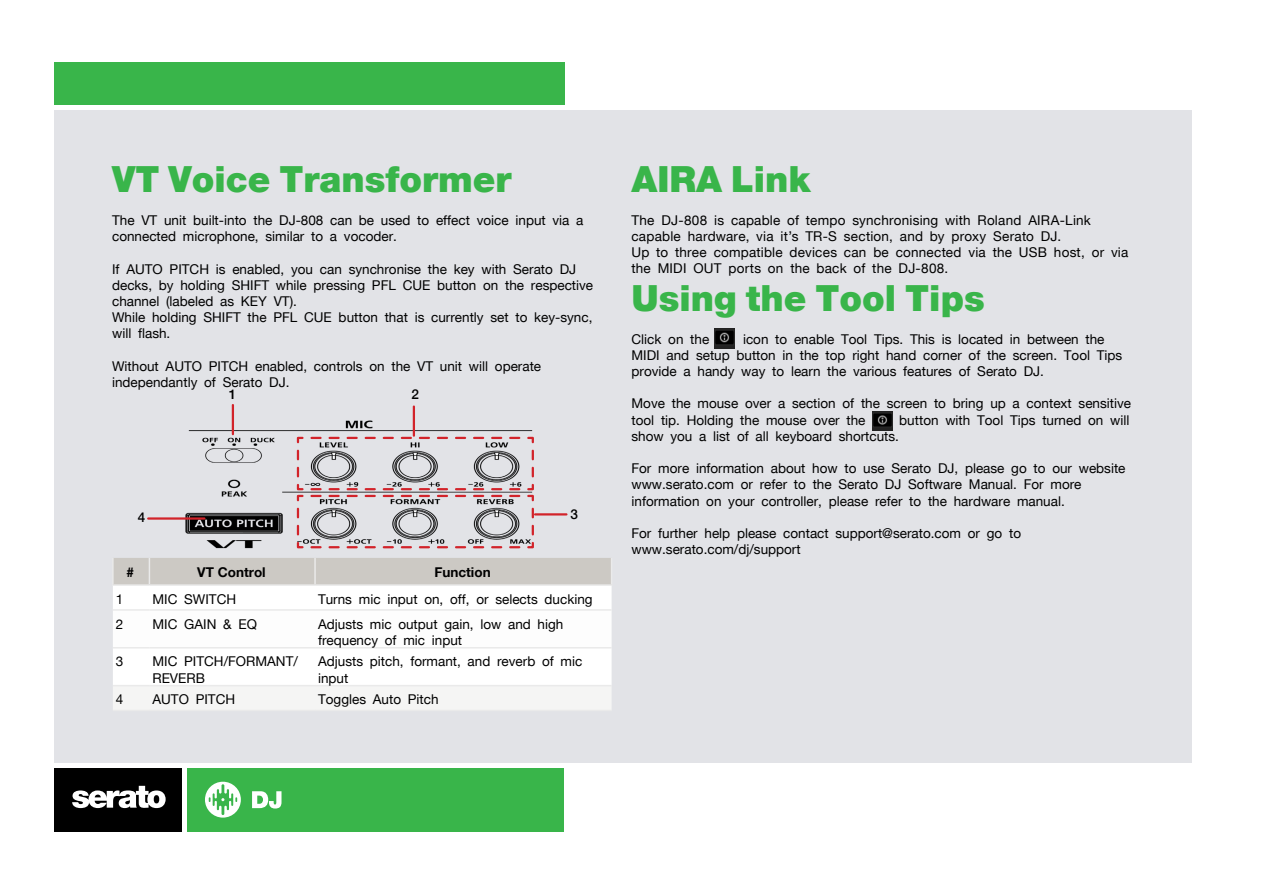
<style>
.page{position:relative;width:1263px;height:893px;background:#fff}
.page>*{position:absolute;margin:0;border:0;box-sizing:border-box;transform-origin:0 0}
.t1{font:900 36px "Serato";color:#39b54a}
.t2{font:13.5px/16.2px "Serato";color:#000}
.t3{font:700 13.5px "Serato";color:#000}
.t4{font:500 13.5px "Serato";color:#000}
</style>
<div class="page">
<div style="left:54px;top:110px;width:1137px;height:652px;background:#e2e3e7"></div>
<div style="left:54px;top:62px;width:510px;height:42px;background:#39b54a"></div>
<div style="left:187px;top:768px;width:377px;height:63px;background:#39b54a"></div>
<div style="left:54px;top:768px;width:128px;height:63px;background:#000"></div>
<svg style="left:72px;top:786px;width:94px;height:22px"></svg>
<svg style="left:252px;top:791px;width:29px;height:17px"></svg>
<svg style="left:205px;top:782px;width:36px;height:36px"></svg>
<img style="left:185px;top:414px;width:348px;height:135px">
<hr style="left:232px;top:405px;width:2px;height:29px;background:#d2232a">
<hr style="left:413px;top:407px;width:2px;height:29px;background:#d2232a">
<hr style="left:535px;top:513px;width:31px;height:2px;background:#d2232a">
<hr style="left:148px;top:517px;width:56px;height:3px;background:#d2232a">
<svg style="left:296px;top:436px;width:239px;height:113px"></svg>
<div style="left:113px;top:586px;width:499px;height:99px;background:#fff"></div>
<div style="left:113px;top:611px;width:499px;height:36px;background:#fdfdfd"></div>
<div style="left:113px;top:686px;width:499px;height:24px;background:#f5f5f4"></div>
<hr style="left:112px;top:558px;width:2px;height:26px;background:#eaeaea">
<div style="left:113px;top:558px;width:498px;height:26px;background:#ccc9c4"></div>
<hr style="left:112px;top:584px;width:37px;height:2px;background:#eaeaea">
<hr style="left:149px;top:584px;width:166px;height:2px;background:#eaeaea">
<hr style="left:315px;top:584px;width:297px;height:2px;background:#eaeaea">
<hr style="left:113px;top:609px;width:36px;height:2px;background:#eaeaea">
<hr style="left:149px;top:609px;width:166px;height:2px;background:#eaeaea">
<hr style="left:315px;top:609px;width:297px;height:2px;background:#eaeaea">
<hr style="left:113px;top:647px;width:36px;height:1px;background:#eaeaea">
<hr style="left:149px;top:647px;width:166px;height:1px;background:#eaeaea">
<hr style="left:315px;top:647px;width:297px;height:1px;background:#eaeaea">
<hr style="left:113px;top:685px;width:36px;height:1px;background:#eaeaea">
<hr style="left:149px;top:685px;width:166px;height:1px;background:#eaeaea">
<hr style="left:315px;top:685px;width:297px;height:1px;background:#eaeaea">
<hr style="left:113px;top:710px;width:36px;height:1px;background:#eaeaea">
<hr style="left:149px;top:710px;width:166px;height:1px;background:#eaeaea">
<hr style="left:315px;top:710px;width:297px;height:1px;background:#eaeaea">
<img style="left:873px;top:411px;width:20px;height:20px">
<img style="left:715px;top:329px;width:20px;height:19px">
<h1 class="t1" style="left:112px;top:158px;width:401px">VT Voice Transformer</h1>
<p class="t2" style="left:112px;top:212px;width:473px">The VT unit built-into the DJ-808 can be used to effect voice input via a connected microphone, similar to a vocoder.</p>
<p class="t2" style="left:112px;top:260px;width:483px">If AUTO PITCH is enabled, you can synchronise the key with Serato DJ decks, by holding SHIFT while pressing PFL CUE button on the respective channel (labeled as KEY VT).<br>While holding SHIFT the PFL CUE button that is currently set to key-sync, will flash.</p>
<p class="t2" style="left:112px;top:358px;width:431px">Without AUTO PITCH enabled, controls on the VT unit will operate independantly of Serato DJ.</p>
<p class="t4" style="left:229px;top:387px;width:9px">1</p>
<p class="t4" style="left:411px;top:387px;width:9px">2</p>
<p class="t4" style="left:138px;top:509px;width:9px">4</p>
<p class="t4" style="left:571px;top:506px;width:9px">3</p>
<p class="t3" style="left:127px;top:563px;width:9px">#</p>
<p class="t3" style="left:197px;top:563px;width:70px">VT Control</p>
<p class="t3" style="left:434px;top:563px;width:58px">Function</p>
<p class="t2" style="left:116px;top:591px;width:9px">1</p>
<p class="t2" style="left:152px;top:591px;width:85px">MIC SWITCH</p>
<p class="t2" style="left:318px;top:591px;width:276px">Turns mic input on, off, or selects ducking</p>
<p class="t2" style="left:116px;top:615px;width:9px">2</p>
<p class="t2" style="left:152px;top:615px;width:106px">MIC GAIN &amp; EQ</p>
<p class="t2" style="left:318px;top:615px;width:247px">Adjusts mic output gain, low and high frequency of mic input</p>
<p class="t2" style="left:116px;top:653px;width:9px">3</p>
<p class="t2" style="left:152px;top:653px;width:147px">MIC PITCH/FORMANT/<br>REVERB</p>
<p class="t2" style="left:318px;top:653px;width:266px">Adjusts pitch, formant, and reverb of mic input</p>
<p class="t2" style="left:116px;top:691px;width:9px">4</p>
<p class="t2" style="left:152px;top:691px;width:84px">AUTO PITCH</p>
<p class="t2" style="left:318px;top:691px;width:122px">Toggles Auto Pitch</p>
<h1 class="t1" style="left:631px;top:158px;width:180px">AIRA Link</h1>
<p class="t2" style="left:631px;top:211px;width:498px">The DJ-808 is capable of tempo synchronising with Roland AIRA-Link capable hardware, via it’s TR-S section, and by proxy Serato DJ.<br>Up to three compatible devices can be connected via the USB host, or via the MIDI OUT ports on the back of the DJ-808.</p>
<h1 class="t1" style="left:631px;top:277px;width:355px">Using the Tool Tips</h1>
<p class="t2" style="left:631px;top:330px;width:79px">Click on the</p>
<p class="t2" style="left:631px;top:330px;width:492px;text-indent:112px">icon to enable Tool Tips. This is located in between the<br>MIDI and setup button in the top right hand corner of the screen. Tool Tips provide a handy way to learn the various features of Serato DJ.</p>
<p class="t2" style="left:631px;top:395px;width:501px">Move the mouse over a section of the screen to bring up a context sensitive tool tip. Holding the mouse over the</p>
<p class="t2" style="left:899px;top:411px;width:231px">button with Tool Tips turned on will</p>
<p class="t2" style="left:631px;top:428px;width:269px">show you a list of all keyboard shortcuts.</p>
<p class="t2" style="left:631px;top:460px;width:496px">For more information about how to use Serato DJ, please go to our website www.serato.com or refer to the Serato DJ Software Manual. For more information on your controller, please refer to the hardware manual.</p>
<p class="t2" style="left:631px;top:525px;width:391px">For further help please contact support@serato.com or go to www.serato.com/dj/support</p>
</div>
